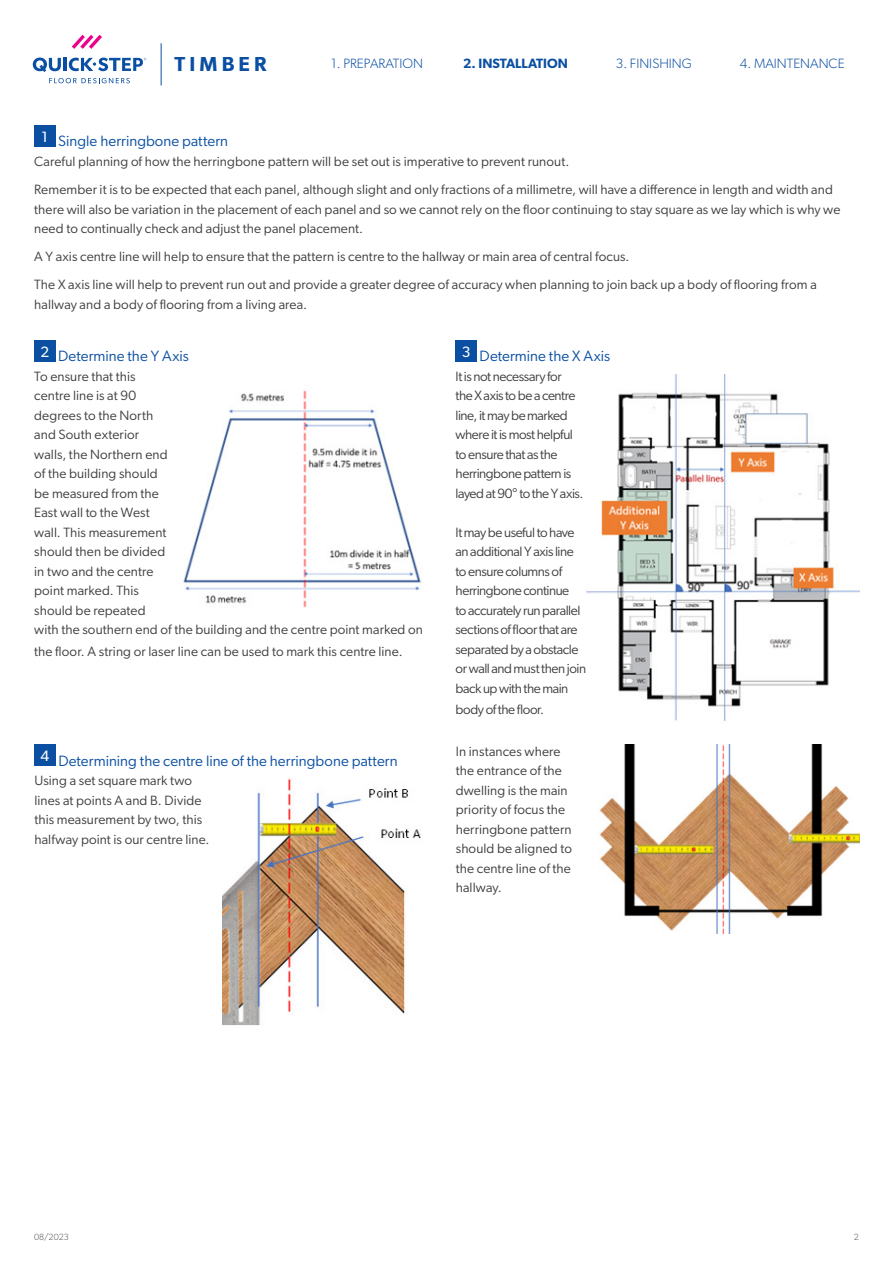
<style>
.page{position:relative;width:893px;height:1263px;background:#fff}
.page>*{position:absolute;margin:0;border:0;box-sizing:border-box;transform-origin:0 0}
.t1{font:600 20.55px "Gibson";letter-spacing:.2em;color:#0a4fa2}
.heading{font:15px "Gibson";letter-spacing:.005em;color:#0a4fa2}
.bullet_number{font:15px "Gibson";color:#fff}
.Text{font:13.5px/19.5px "Gibson";letter-spacing:.005em;color:#3e3e3f}
.Text-2{font:13.5px/19.5px "Gibson";letter-spacing:-.03em;color:#3e3e3f}
.t2{font:300 13.5px "Gibson";color:#0a4fa2}
.t3{font:600 13.5px "Gibson";color:#0a4fa2}
.t4{font:300 9px "Gibson";color:#57585a}
</style>
<div class="page">
<svg style="left:49px;top:78px;width:81px;height:5px"></svg>
<svg style="left:72px;top:35px;width:30px;height:14px"></svg>
<svg style="left:33px;top:58px;width:28px;height:14px"></svg>
<hr style="left:63px;top:58px;width:4px;height:13px;background:#0a4fa2">
<svg style="left:69px;top:58px;width:77px;height:13px"></svg>
<hr style="left:161px;top:43px;width:1px;height:42px;background:#0a4fa2">
<div style="left:34px;top:125px;width:21px;height:21px;background:#0a4fa2"></div>
<div style="left:34px;top:340px;width:21px;height:21px;background:#0a4fa2"></div>
<div style="left:456px;top:340px;width:21px;height:21px;background:#0a4fa2"></div>
<img style="left:183px;top:390px;width:238px;height:218px">
<img style="left:586px;top:374px;width:273px;height:348px">
<img style="left:222px;top:778px;width:199px;height:247px">
<img style="left:599px;top:745px;width:260px;height:189px">
<div style="left:34px;top:745px;width:21px;height:21px;background:#0a4fa2"></div>
<h1 class="t1" style="left:175px;top:52px;width:93px">TIMBER</h1>
<p class="t2" style="left:331px;top:55px;width:93px">1. PREPARATION</p>
<p class="t3" style="left:463px;top:55px;width:106px">2. INSTALLATION</p>
<p class="t2" style="left:616px;top:55px;width:78px">3. FINISHING</p>
<p class="t2" style="left:740px;top:55px;width:106px">4. MAINTENANCE</p>
<p class="bullet_number" style="left:41px;top:128px;width:8px">1</p>
<p class="heading" style="left:58px;top:132px;width:171px">Single herringbone pattern</p>
<p class="Text" style="left:34px;top:151px;width:537px">Careful planning of how the herringbone pattern will be set out is imperative to prevent runout.</p>
<p class="Text" style="left:34px;top:179px;width:808px">Remember it is to be expected that each panel, although slight and only fractions of a millimetre, will have a difference in length and width and there will also be variation in the placement of each panel and so we cannot rely on the floor continuing to stay square as we lay which is why we need to continually check and adjust the panel placement.</p>
<p class="Text" style="left:34px;top:246px;width:597px">A Y axis centre line will help to ensure that the pattern is centre to the hallway or main area of central focus.</p>
<p class="Text" style="left:34px;top:274px;width:784px">The X axis line will help to prevent run out and provide a greater degree of accuracy when planning to join back up a body of flooring from a hallway and a body of flooring from a living area.</p>
<p class="bullet_number" style="left:40px;top:342px;width:10px">2</p>
<p class="heading" style="left:58px;top:347px;width:132px">Determine the Y Axis</p>
<p class="Text" style="left:34px;top:366px;width:390px">To ensure that this<br>centre line is at 90<br>degrees to the North<br>and South exterior<br>walls, the Northern end<br>of the building should<br>be measured from the<br>East wall to the West<br>wall. This measurement<br>should then be divided<br>in two and the centre<br>point marked. This<br>should be repeated<br>with the southern end of the building and the centre point marked on</p>
<p class="Text" style="left:34px;top:641px;width:370px">the floor. A string or laser line can be used to mark this centre line.</p>
<p class="bullet_number" style="left:462px;top:342px;width:10px">3</p>
<p class="heading" style="left:480px;top:347px;width:132px">Determine the X Axis</p>
<p class="Text-2" style="left:456px;top:366px;width:129px">It is not necessary for<br>the X axis to be a centre line, it may be marked where it is most helpful to ensure that as the herringbone pattern is layed at 90° to the Y axis.</p>
<p class="Text-2" style="left:456px;top:522px;width:132px">It may be useful to have an additional Y axis line to ensure columns of herringbone continue<br>to accurately run parallel sections of floor that are separated by a obstacle or wall and must then join back up with the main</p>
<p class="Text-2" style="left:456px;top:700px;width:90px">body of the floor.</p>
<p class="bullet_number" style="left:41px;top:747px;width:10px">4</p>
<p class="heading" style="left:58px;top:752px;width:341px">Determining the centre line of the herringbone pattern</p>
<p class="Text" style="left:34px;top:771px;width:177px">Using a set square mark two lines at points A and B. Divide this measurement by two, this halfway point is our centre line.</p>
<p class="Text" style="left:456px;top:741px;width:118px">In instances where the entrance of the dwelling is the main priority of focus the herringbone pattern should be aligned to the centre line of the hallway.</p>
<p class="t4" style="left:34px;top:1232px;width:36px">08/2023</p>
<p class="t4" style="left:854px;top:1232px;width:7px">2</p>
</div>
